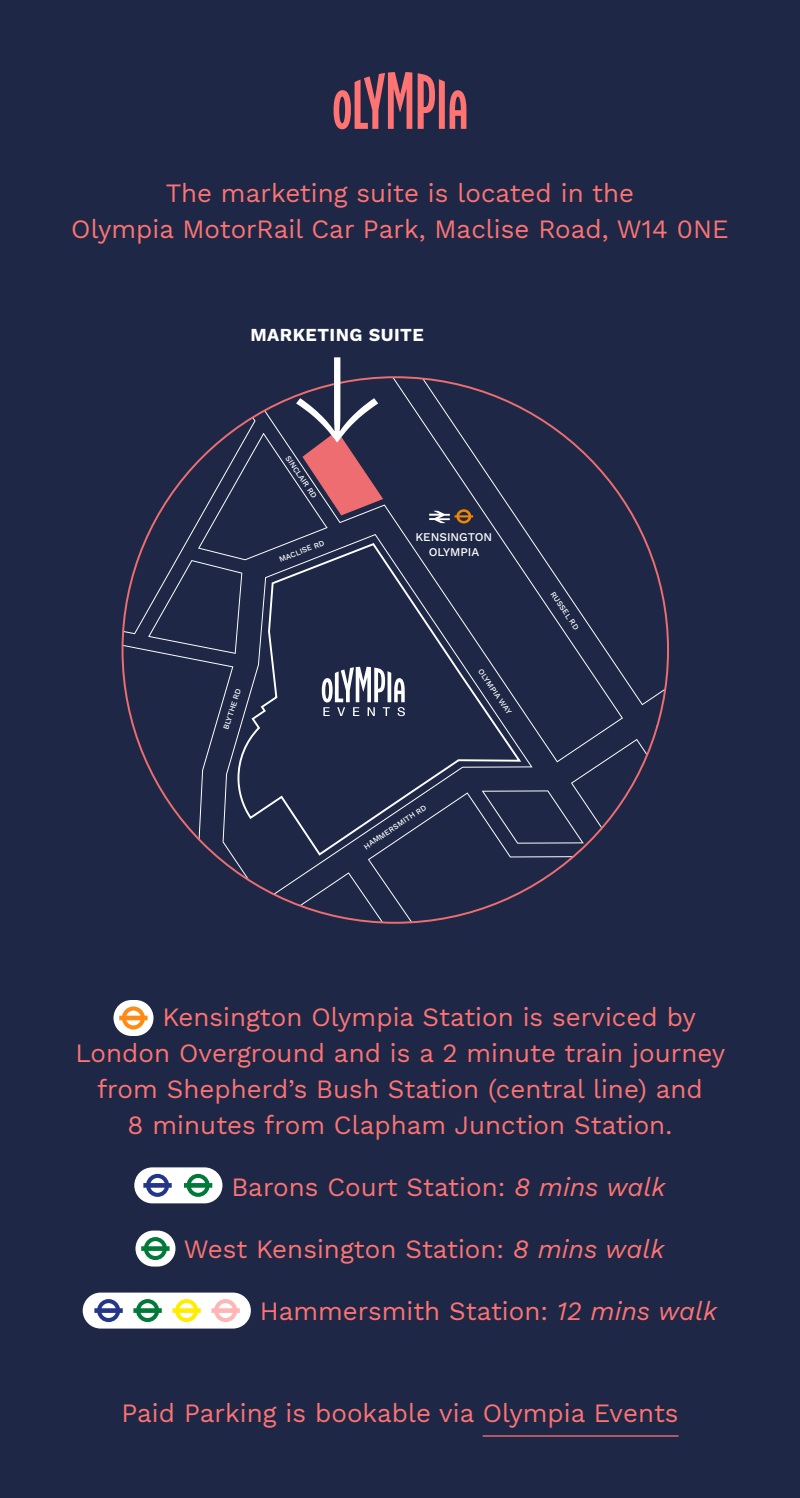
<style>
.page{position:relative;width:800px;height:1498px;background:#1e2846}
.page>*{position:absolute;margin:0;border:0;box-sizing:border-box;transform-origin:0 0}
.t1{font:26px/36px "Work Sans";color:#ff7373;text-align:center}
.t2{font:700 18px "Work Sans";letter-spacing:.025em;color:#fff}
.t3{font:500 11.8px/14.2px "Work Sans";color:#fff;text-align:center}
.t4{font:500 7.8px "Work Sans";color:#fff}
.s1{font-style:italic}
</style>
<div class="page">
<div style="left:114px;top:1000px;width:40px;height:36px;background:#fff;border-radius:18px"></div>
<svg style="left:119px;top:1006px;width:29px;height:24px"></svg>
<div style="left:134px;top:1167px;width:88px;height:36px;background:#fff;border-radius:18px"></div>
<svg style="left:143px;top:1174px;width:29px;height:23px"></svg>
<svg style="left:184px;top:1174px;width:28px;height:23px"></svg>
<div style="left:135px;top:1231px;width:40px;height:36px;background:#fff;border-radius:18px"></div>
<svg style="left:141px;top:1237px;width:29px;height:23px"></svg>
<div style="left:83px;top:1293px;width:168px;height:36px;background:#fff;border-radius:18px"></div>
<svg style="left:94px;top:1299px;width:29px;height:23px"></svg>
<svg style="left:133px;top:1299px;width:29px;height:23px"></svg>
<svg style="left:172px;top:1299px;width:29px;height:23px"></svg>
<svg style="left:211px;top:1299px;width:29px;height:23px"></svg>
<hr style="left:483px;top:1435px;width:196px;height:2px;background:#ff7373">
<svg style="left:334px;top:72px;width:132px;height:57px"></svg>
<svg style="left:122px;top:376px;width:547px;height:548px"></svg>
<svg style="left:322px;top:667px;width:83px;height:49px"></svg>
<svg style="left:296px;top:357px;width:87px;height:158px"></svg>
<p class="t1" style="left:71px;top:174px;width:659px">The marketing suite is located in the<br>Olympia MotorRail Car Park, Maclise Road, W14 0NE</p>
<p class="t2" style="left:250px;top:324px;width:175px">MARKETING SUITE</p>
<p class="t4" style="left:291px;top:454px;width:51px;rotate:56deg">SINCLAIR RD</p>
<p class="t4" style="left:278px;top:555px;width:50px;rotate:-21deg">MACLISE RD</p>
<p class="t4" style="left:221px;top:728px;width:44px;rotate:-72deg">BLYTHE RD</p>
<p class="t3" style="left:415px;top:531px;width:78px">KENSINGTON<br>OLYMPIA</p>
<p class="t4" style="left:362px;top:844px;width:75px;rotate:-34deg">HAMMERSMITH RD</p>
<p class="t4" style="left:484px;top:667px;width:54px;rotate:55deg">OLYMPIA WAY</p>
<p class="t4" style="left:556px;top:590px;width:46px;rotate:56deg">RUSSEL RD</p>
<p class="t1" style="left:162px;top:998px;width:535px">Kensington Olympia Station is serviced by</p>
<p class="t1" style="left:75px;top:1034px;width:651px">London Overground and is a 2 minute train journey</p>
<p class="t1" style="left:97px;top:1070px;width:607px">from Shepherd’s Bush Station (central line) and</p>
<p class="t1" style="left:128px;top:1106px;width:546px">8 minutes from Clapham Junction Station.</p>
<p class="t1" style="left:231px;top:1168px;width:436px">Barons Court Station: <span class="s1">8 mins walk</span></p>
<p class="t1" style="left:184px;top:1230px;width:482px">West Kensington Station: <span class="s1">8 mins walk</span></p>
<p class="t1" style="left:260px;top:1292px;width:459px">Hammersmith Station: <span class="s1">12 mins walk</span></p>
<p class="t1" style="left:121px;top:1394px;width:559px">Paid Parking is bookable via Olympia Events</p>
</div>
